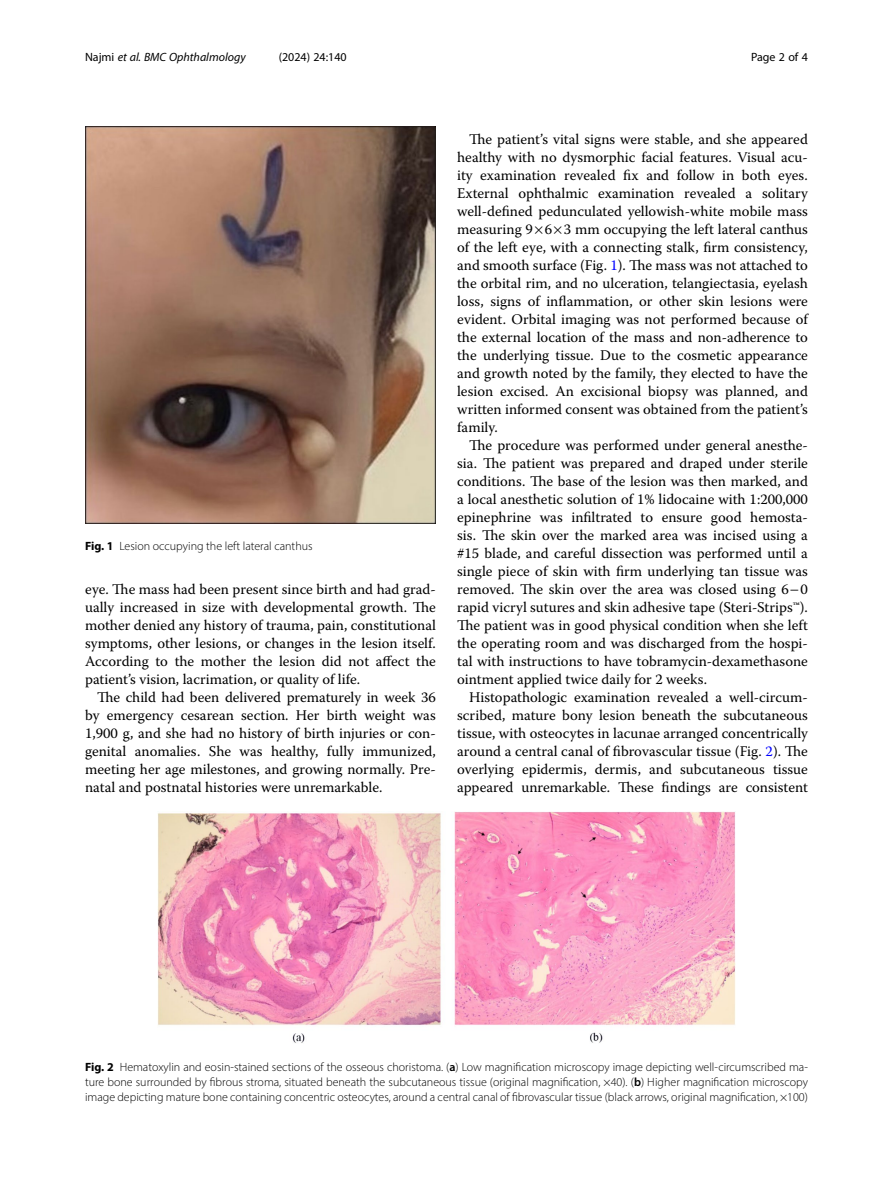
<style>
.page{position:relative;width:893px;height:1191px;background:#fff}
.page>*{position:absolute;margin:0;border:0;box-sizing:border-box;transform-origin:0 0}
.Body_Text_Indent{font:14.7px/18px "Warnock Pro";color:#000;text-align:justify}
.Body_Text{font:14.7px/18px "Warnock Pro";color:#000;text-align:justify}
.Figure_Caption{font:300 12px/15px "Myriad Pro";color:#000;text-align:justify}
.t1{font:italic 12px "Myriad Pro";color:#000}
.t2{font:12px "Myriad Pro";color:#000}
.s1{font-style:normal}
.s2{font-weight:700}
.s3{color:#00f}
.s4{font-weight:600}
</style>
<div class="page">
<img style="left:157px;top:811px;width:579px;height:232px">
<img style="left:85px;top:126px;width:351px;height:397px">
<p class="t1" style="left:85px;top:50px;width:162px"><span class="s1">Najmi</span> et al. BMC Ophthalmology</p>
<p class="t2" style="left:279px;top:50px;width:70px">(2024) 24:140</p>
<p class="t2" style="left:751px;top:50px;width:58px">Page 2 of 4</p>
<p class="Figure_Caption" style="left:85px;top:538px;width:229px"><span class="s2">Fig. 1</span> Lesion occupying the left lateral canthus</p>
<p class="Body_Text" style="left:85px;top:580px;width:352px">eye. The mass had been present since birth and had grad&shy;ually increased in size with developmental growth. The mother denied any history of trauma, pain, constitutional symptoms, other lesions, or changes in the lesion itself.<br>According to the mother the lesion did not affect the patient’s vision, lacrimation, or quality of life.</p>
<p class="Body_Text_Indent" style="left:85px;top:688px;width:352px;text-indent:12px">The child had been delivered prematurely in week 36 by emergency cesarean section. Her birth weight was 1,900 g, and she had no history of birth injuries or con&shy;genital anomalies. She was healthy, fully immunized, meeting her age milestones, and growing normally. Pre&shy;natal and postnatal histories were unremarkable.</p>
<p class="Body_Text_Indent" style="left:457px;top:130px;width:352px;text-indent:12px">The patient’s vital signs were stable, and she appeared healthy with no dysmorphic facial features. Visual acu&shy;ity examination revealed fix and follow in both eyes.<br>External ophthalmic examination revealed a solitary well-defined pedunculated yellowish-white mobile mass measuring 9 6 3 mm occupying the left lateral canthus of the left eye, with a connecting stalk, firm consistency, and smooth surface (Fig. <span class="s3">1</span>). The mass was not attached to the orbital rim, and no ulceration, telangiectasia, eyelash loss, signs of inflammation, or other skin lesions were evident. Orbital imaging was not performed because of the external location of the mass and non-adherence to the underlying tissue. Due to the cosmetic appearance and growth noted by the family, they elected to have the lesion excised. An excisional biopsy was planned, and written informed consent was obtained from the patient’s family.</p>
<p class="Body_Text_Indent" style="left:457px;top:436px;width:352px;text-indent:12px">The procedure was performed under general anesthe&shy;sia. The patient was prepared and draped under sterile conditions. The base of the lesion was then marked, and a local anesthetic solution of 1% lidocaine with 1:200,000 epinephrine was infiltrated to ensure good hemosta&shy;sis. The skin over the marked area was incised using a #15 blade, and careful dissection was performed until a single piece of skin with firm underlying tan tissue was removed. The skin over the area was closed using 6−0 rapid vicryl sutures and skin adhesive tape (Steri-Strips™).<br>The patient was in good physical condition when she left the operating room and was discharged from the hospi&shy;tal with instructions to have tobramycin-dexamethasone ointment applied twice daily for 2 weeks.</p>
<p class="Body_Text_Indent" style="left:457px;top:688px;width:352px;text-indent:12px">Histopathologic examination revealed a well-circum&shy;scribed, mature bony lesion beneath the subcutaneous tissue, with osteocytes in lacunae arranged concentrically around a central canal of fibrovascular tissue (Fig. <span class="s3">2</span>). The overlying epidermis, dermis, and subcutaneous tissue appeared unremarkable. These findings are consistent</p>
<p class="Figure_Caption" style="left:85px;top:1059px;width:724px"><span class="s2">Fig. 2</span> Hematoxylin and eosin-stained sections of the osseous choristoma. (<span class="s4">a</span>) Low magnification microscopy image depicting well-circumscribed ma&shy;ture bone surrounded by fibrous stroma, situated beneath the subcutaneous tissue (original magnification, ×40). (<span class="s4">b</span>) Higher magnification microscopy image depicting mature bone containing concentric osteocytes, around a central canal of fibrovascular tissue (black arrows, original magnification, ×100)</p>
</div>
